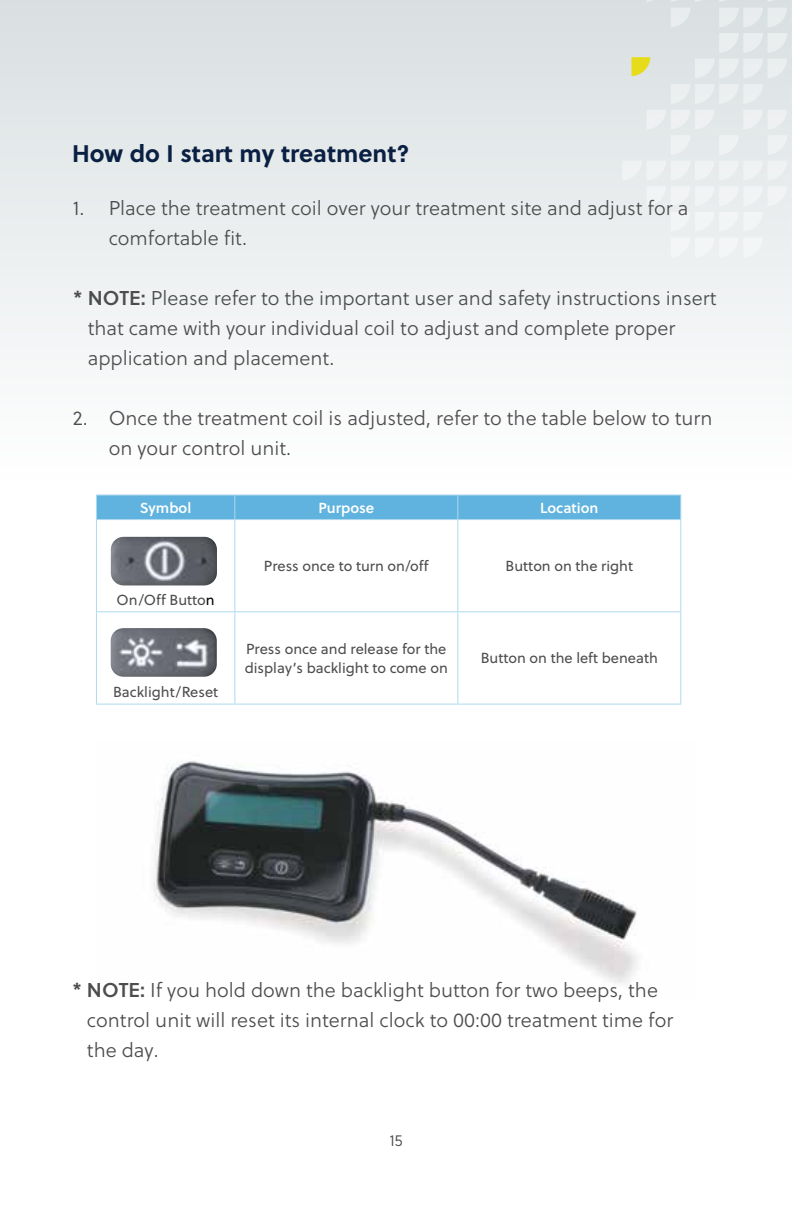
<style>
.page{position:relative;width:792px;height:1224px;background:#fff}
.page>*{position:absolute;margin:0;border:0;box-sizing:border-box;transform-origin:0 0}
.t1{font:700 24px "Soleil";color:#0a2043}
.t2{font:20px/30px "Soleil Lt";color:#4d4d4f}
.t3{font:16px "Soleil Lt";color:#4d4d4f}
.t4{font:14.6px/18.8px "Soleil";color:#4d4d4f}
.t5{font:14.6px "Soleil Sb";color:#fff}
.s1{font-family:"Soleil Sb"}
.s2{color:#000}
</style>
<div class="page">
<div style="left:0;top:0;width:792px;height:971px;background:linear-gradient(to bottom,#e2e7e9,#fff)"></div>
<svg style="left:631px;top:57px;width:19px;height:19px"></svg>
<svg style="left:791px;top:84px;width:1px;height:20px"></svg>
<svg style="left:695px;top:59px;width:92px;height:19px;background:#e6ebec"></svg>
<svg style="left:647px;top:186px;width:145px;height:20px"></svg>
<svg style="left:719px;top:33px;width:73px;height:20px"></svg>
<svg style="left:622px;top:161px;width:170px;height:19px"></svg>
<svg style="left:671px;top:8px;width:19px;height:19px"></svg>
<svg style="left:719px;top:8px;width:73px;height:19px"></svg>
<svg style="left:671px;top:135px;width:19px;height:20px"></svg>
<svg style="left:768px;top:135px;width:24px;height:20px"></svg>
<svg style="left:719px;top:135px;width:20px;height:20px"></svg>
<svg style="left:768px;top:0;width:24px;height:2px"></svg>
<svg style="left:647px;top:0;width:92px;height:2px"></svg>
<svg style="left:743px;top:110px;width:44px;height:19px"></svg>
<svg style="left:647px;top:110px;width:68px;height:19px"></svg>
<svg style="left:671px;top:84px;width:92px;height:20px;background:#e7ebec"></svg>
<svg style="left:791px;top:212px;width:1px;height:45px"></svg>
<div style="left:671px;top:212px;width:92px;height:45px;background:#f2f4f5"></div>
<svg style="left:791px;top:263px;width:1px;height:20px"></svg>
<img style="left:96px;top:743px;width:600px;height:240px">
<div style="left:96px;top:495px;width:585px;height:24px;background:#60b3de"></div>
<hr style="left:96px;top:612px;width:1px;height:92px;background:#afd9ef">
<hr style="left:234px;top:612px;width:1px;height:92px;background:#afd9ef">
<hr style="left:457px;top:612px;width:1px;height:92px;background:#afd9ef">
<hr style="left:680px;top:612px;width:1px;height:92px;background:#afd9ef">
<hr style="left:96px;top:704px;width:139px;height:1px;background:#afd9ef">
<hr style="left:235px;top:704px;width:223px;height:1px;background:#afd9ef">
<hr style="left:458px;top:704px;width:223px;height:1px;background:#afd9ef">
<hr style="left:96px;top:519px;width:139px;height:1px;background:#afd9ef">
<hr style="left:96px;top:520px;width:1px;height:91px;background:#afd9ef">
<hr style="left:235px;top:519px;width:223px;height:1px;background:#afd9ef">
<hr style="left:234px;top:520px;width:1px;height:91px;background:#afd9ef">
<hr style="left:458px;top:519px;width:223px;height:1px;background:#afd9ef">
<hr style="left:457px;top:520px;width:1px;height:91px;background:#afd9ef">
<hr style="left:680px;top:520px;width:1px;height:91px;background:#afd9ef">
<hr style="left:96px;top:611px;width:139px;height:1px;background:#afd9ef">
<hr style="left:235px;top:611px;width:223px;height:1px;background:#afd9ef">
<hr style="left:458px;top:611px;width:223px;height:1px;background:#afd9ef">
<img style="left:111px;top:537px;width:106px;height:48px">
<img style="left:111px;top:628px;width:106px;height:49px">
<p class="t1" style="left:72px;top:138px;width:339px">How do I start my treatment?</p>
<p class="t2" style="left:109px;top:194px;width:581px;text-indent:-36px">1. Place the treatment coil over your treatment site and adjust for a comfortable fit.</p>
<p class="t2" style="left:88px;top:284px;width:630px;text-indent:-15px"><span class="s1">* NOTE:</span> Please refer to the important user and safety instructions insert that came with your individual coil to adjust and complete proper application and placement.</p>
<p class="t2" style="left:109px;top:404px;width:605px;text-indent:-36px">2. Once the treatment coil is adjusted, refer to the table below to turn on your control unit.</p>
<p class="t5" style="left:140px;top:498px;width:53px">Symbol</p>
<p class="t5" style="left:318px;top:498px;width:57px">Purpose</p>
<p class="t5" style="left:540px;top:498px;width:60px">Location</p>
<p class="t4" style="left:117px;top:591px;width:100px">On/Off Butto<span class="s2">n</span></p>
<p class="t4" style="left:113px;top:683px;width:107px">Backlight/Reset</p>
<p class="t4" style="left:264px;top:557px;width:167px">Press once to turn on/off</p>
<p class="t4" style="left:506px;top:557px;width:129px">Button on the right</p>
<p class="t4" style="left:245px;top:640px;width:205px">Press once and release for the display’s backlight to come on</p>
<p class="t4" style="left:481px;top:649px;width:179px">Button on the left beneath</p>
<p class="t2" style="left:87px;top:975px;width:588px;text-indent:-15px"><span class="s1">* NOTE:</span> If you hold down the backlight button for two beeps, the control unit will reset its internal clock to 00:00 treatment time for the day.</p>
<p class="t3" style="left:389px;top:1130px;width:15px">15</p>
</div>
